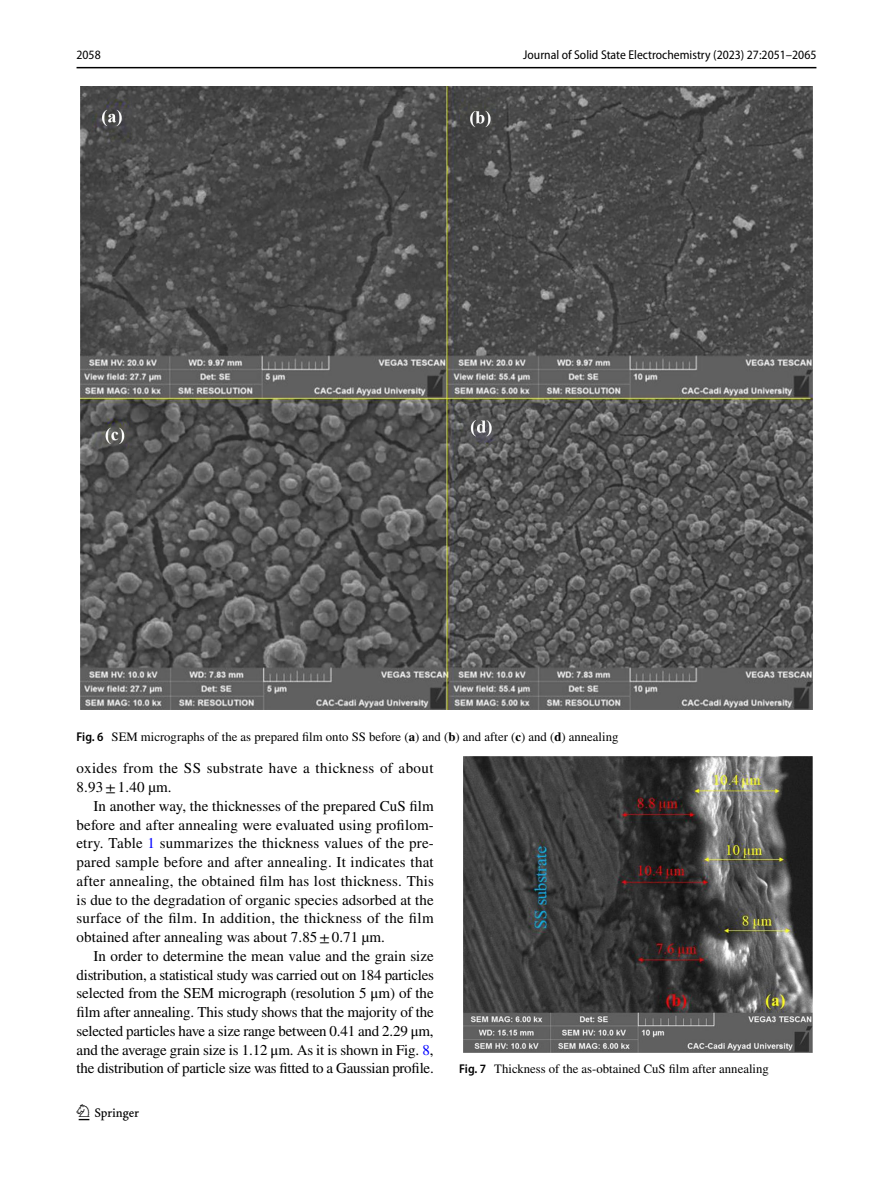
<style>
.page{position:relative;width:893px;height:1187px;background:#fff}
.page>*{position:absolute;margin:0;border:0;box-sizing:border-box;transform-origin:0 0}
.t1{font:22.5px "Springnew Regular 2";color:#000}
.t2{font:15px/18.8px "STIX";letter-spacing:.005em;color:#000;text-align:justify}
.t3{font:15px/18.8px "STIX";letter-spacing:.025em;color:#000}
.t4{font:12.75px "STIX";color:#000}
.t5{font:semi-condensed 12.75px "Myriad Pro";color:#000}
.s1{font-family:"Myriad Pro";font-weight:600;font-stretch:semi-condensed}
.s2{font-weight:700}
.s3{color:#00f}
</style>
<div class="page">
<hr style="left:77px;top:67px;width:739px;height:1px;background:#000">
<img style="left:81px;top:87px;width:731px;height:622px">
<div style="left:459px;top:756px;width:357px;height:295px;background:linear-gradient(to bottom,#fff,#fff)"></div>
<img style="left:463px;top:756px;width:349px;height:295px">
<p class="t5" style="left:77px;top:48px;width:26px">2058</p>
<p class="t5" style="left:523px;top:48px;width:295px">Journal of Solid State Electrochemistry (2023) 27:2051–2065</p>
<p class="t4" style="left:77px;top:728px;width:543px"><span class="s1">Fig. 6</span> SEM micrographs of the as prepared film onto SS before (<span class="s2">a</span>) and (<span class="s2">b</span>) and after (<span class="s2">c</span>) and (<span class="s2">d</span>) annealing</p>
<p class="t3" style="left:77px;top:759px;width:359px">oxides from the SS substrate have a thickness of about<br>8.93±1.40 µm.</p>
<p class="t2" style="left:77px;top:797px;width:359px;text-indent:17px">In another way, the thicknesses of the prepared CuS film before and after annealing were evaluated using profilom&shy;etry. Table <span class="s3">1</span> summarizes the thickness values of the pre&shy;pared sample before and after annealing. It indicates that after annealing, the obtained film has lost thickness. This is due to the degradation of organic species adsorbed at the surface of the film. In addition, the thickness of the film obtained after annealing was about 7.85±0.71 µm.</p>
<p class="t2" style="left:77px;top:947px;width:359px;text-indent:17px">In order to determine the mean value and the grain size distribution, a statistical study was carried out on 184 particles selected from the SEM micrograph (resolution 5 μm) of the film after annealing. This study shows that the majority of the selected particles have a size range between 0.41 and 2.29 μm, and the average grain size is 1.12 μm. As it is shown in Fig. <span class="s3">8</span>, the distribution of particle size was fitted to a Gaussian profile.</p>
<h1 class="t1" style="left:79px;top:1104px;width:62px">1 3</h1>
<p class="t4" style="left:459px;top:1060px;width:311px"><span class="s1">Fig. 7</span> Thickness of the as-obtained CuS film after annealing</p>
</div>
